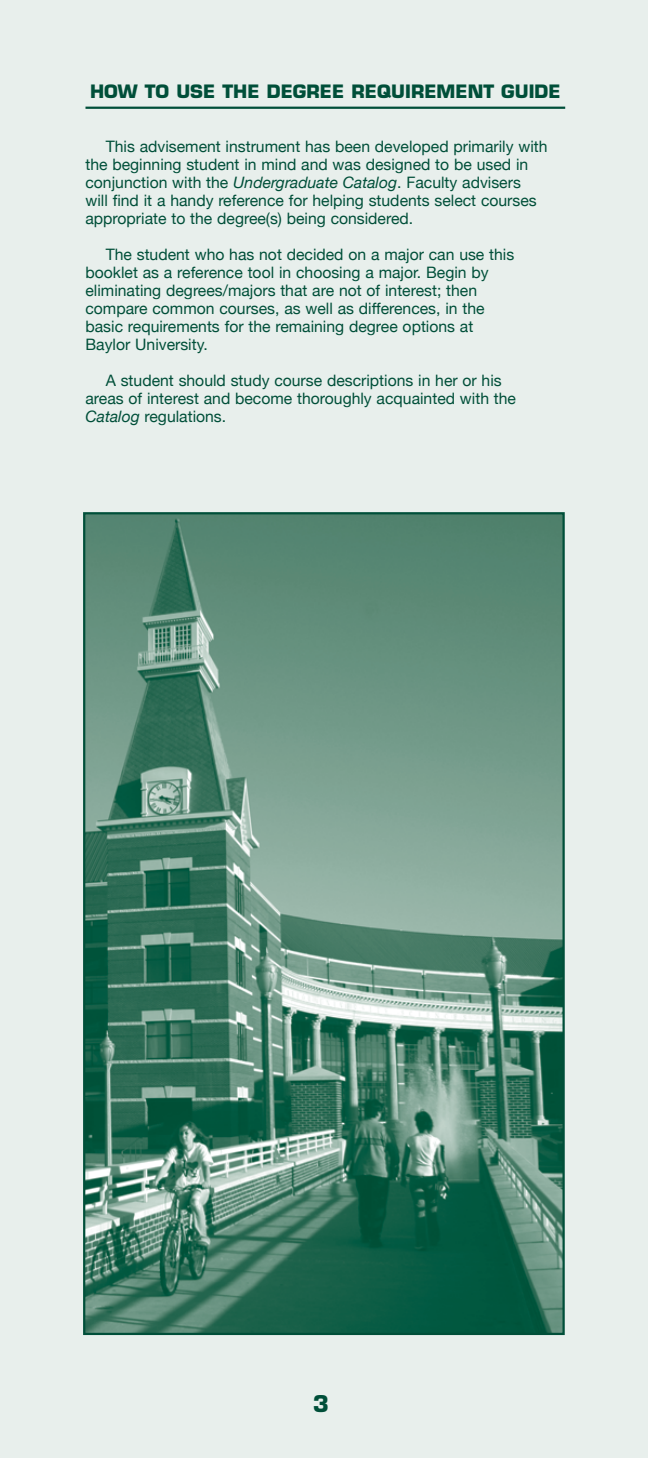
<style>
.page{position:relative;width:648px;height:1458px;background:#e8efec}
.page>*{position:absolute;margin:0;border:0;box-sizing:border-box;transform-origin:0 0}
.t1{font:700 22.5px "Eurostile";color:#004f39}
.t2{font:700 18px "Eurostile";color:#004f39}
.t3{font:15.75px/18px "Helvetica Neue";color:#004f39}
.s1{font-style:italic}
</style>
<div class="page">
<hr style="left:86px;top:107px;width:479px;height:2px;background:#004f39">
<img style="left:86px;top:515px;width:476px;height:817px">
<p class="t2" style="left:90px;top:84px;width:472px">HOW TO USE THE DEGREE REQUIREMENT GUIDE</p>
<p class="t3" style="left:86px;top:137px;width:464px;text-indent:20px">This advisement instrument has been developed primarily with the beginning student in mind and was designed to be used in conjunction with the <span class="s1">Under graduate Catalog</span>. Faculty advisers<br>will find it a handy reference for helping students select courses appropriate to the degree(s) being considered.</p>
<p class="t3" style="left:86px;top:245px;width:430px;text-indent:20px">The student who has not decided on a major can use this booklet as a reference tool in choosing a major. Begin by eliminating degrees/majors that are not of interest; then compare common courses, as well as differences, in the basic requirements for the remaining degree options at Baylor University.</p>
<p class="t3" style="left:86px;top:371px;width:432px;text-indent:20px">A student should study course descriptions in her or his areas of interest and become thoroughly acquainted with the<br><span class="s1">Catalog</span> regulations.</p>
<h1 class="t1" style="left:313px;top:1396px;width:18px">3</h1>
</div>
